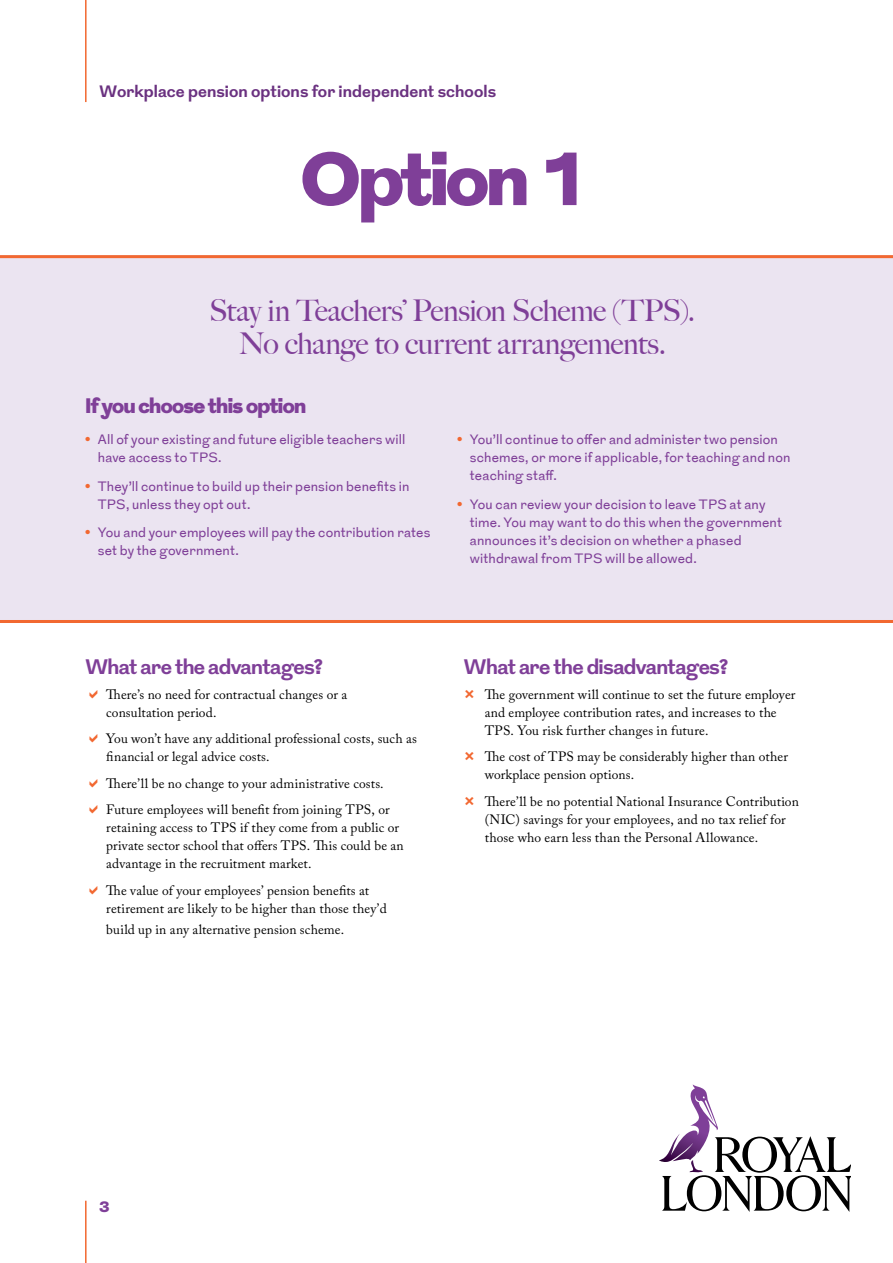
<style>
.page{position:relative;width:893px;height:1263px;background:#fff}
.page>*{position:absolute;margin:0;border:0;box-sizing:border-box;transform-origin:0 0}
.t1{font:900 75px "Grot";letter-spacing:-.035em;color:#7f3f98}
.t2{font:500 30px/33px "Big Caslon";letter-spacing:-.015em;color:#7f3f98;text-align:center}
.t3{font:700 21px "Grot";letter-spacing:-.03em;color:#7f3f98}
.t4{font:900 21px "Grot";letter-spacing:-.03em;color:#7f3f98}
.t5{font:700 16.5px "Grot";letter-spacing:.005em;color:#6a3180}
.t6{font:900 15px "Grot";color:#7f3f98}
.t7{font:13.5px/18px "Adobe Caslon Pro";letter-spacing:.01em;color:#000}
.t8{font:13.5px/18px "Grot";letter-spacing:.01em;color:#7f3f98}
.s1{font-weight:700;color:#f26831}
</style>
<div class="page">
<hr style="left:85px;top:0;width:2px;height:102px;background:#f26831">
<hr style="left:85px;top:1201px;width:2px;height:62px;background:#f26831">
<div style="left:0;top:255px;width:893px;height:368px;background:#ebe4f1"></div>
<hr style="left:0;top:255px;width:893px;height:3px;background:#f26831">
<hr style="left:0;top:620px;width:893px;height:3px;background:#f26831">
<svg style="left:659px;top:1084px;width:191px;height:128px"></svg>
<p class="t5" style="left:99px;top:80px;width:398px">Workplace pension options for independent schools</p>
<h1 class="t1" style="left:301px;top:125px;width:293px">Option 1</h1>
<h2 class="t2" style="left:210px;top:295px;width:487px">Stay in Teachers’ Pension Scheme (TPS).<br>No change to current arrangements.</h2>
<h3 class="t4" style="left:85px;top:391px;width:223px">If you choose this option</h3>
<p class="t8" style="left:98px;top:431px;width:309px;text-indent:-13px"><span class="s1">•</span> All of your existing and future eligible teachers will have access to TPS.</p>
<p class="t8" style="left:98px;top:478px;width:313px;text-indent:-13px"><span class="s1">•</span> They’ll continue to build up their pension benefits in<br>TPS, unless they opt out.</p>
<p class="t8" style="left:98px;top:524px;width:334px;text-indent:-13px"><span class="s1">•</span> You and your employees will pay the contribution rates set by the government.</p>
<p class="t8" style="left:470px;top:431px;width:322px;text-indent:-13px"><span class="s1">•</span> You’ll continue to offer and administer two pension schemes, or more if applicable, for teaching and non teaching staff.</p>
<p class="t8" style="left:470px;top:495px;width:314px;text-indent:-13px"><span class="s1">•</span> You can review your decision to leave TPS at any time. You may want to do this when the government announces it’s decision on whether a phased withdrawal from TPS will be allowed.</p>
<h3 class="t3" style="left:85px;top:652px;width:240px">What are the advantages?</h3>
<p class="t7" style="left:106px;top:685px;width:243px">There’s no need for contractual changes or a consultation period.</p>
<p class="t7" style="left:106px;top:729px;width:312px">You won’t have any additional professional costs, such as financial or legal advice costs.</p>
<p class="t7" style="left:106px;top:770px;width:285px;line-height:26.5px">There’ll be no change to your administrative costs.<br>Future employees will benefit from joining TPS, or</p>
<p class="t7" style="left:106px;top:818px;width:299px">retaining access to TPS if they come from a public or private sector school that offers TPS. This could be an advantage in the recruitment market.</p>
<p class="t7" style="left:106px;top:881px;width:282px">The value of your employees’ pension benefits at retirement are likely to be higher than those they’d</p>
<p class="t7" style="left:106px;top:920px;width:239px">build up in any alternative pension scheme.</p>
<h3 class="t3" style="left:463px;top:652px;width:267px">What are the disadvantages?</h3>
<p class="t7" style="left:485px;top:685px;width:312px">The government will continue to set the future employer and employee contribution rates, and increases to the<br>TPS. You risk further changes in future.</p>
<p class="t7" style="left:485px;top:747px;width:305px">The cost of TPS may be considerably higher than other workplace pension options.</p>
<p class="t7" style="left:485px;top:792px;width:316px">There’ll be no potential National Insurance Contribution (NIC) savings for your employees, and no tax relief for those who earn less than the Personal Allowance.</p>
<p class="t6" style="left:99px;top:1196px;width:12px">3</p>
</div>
